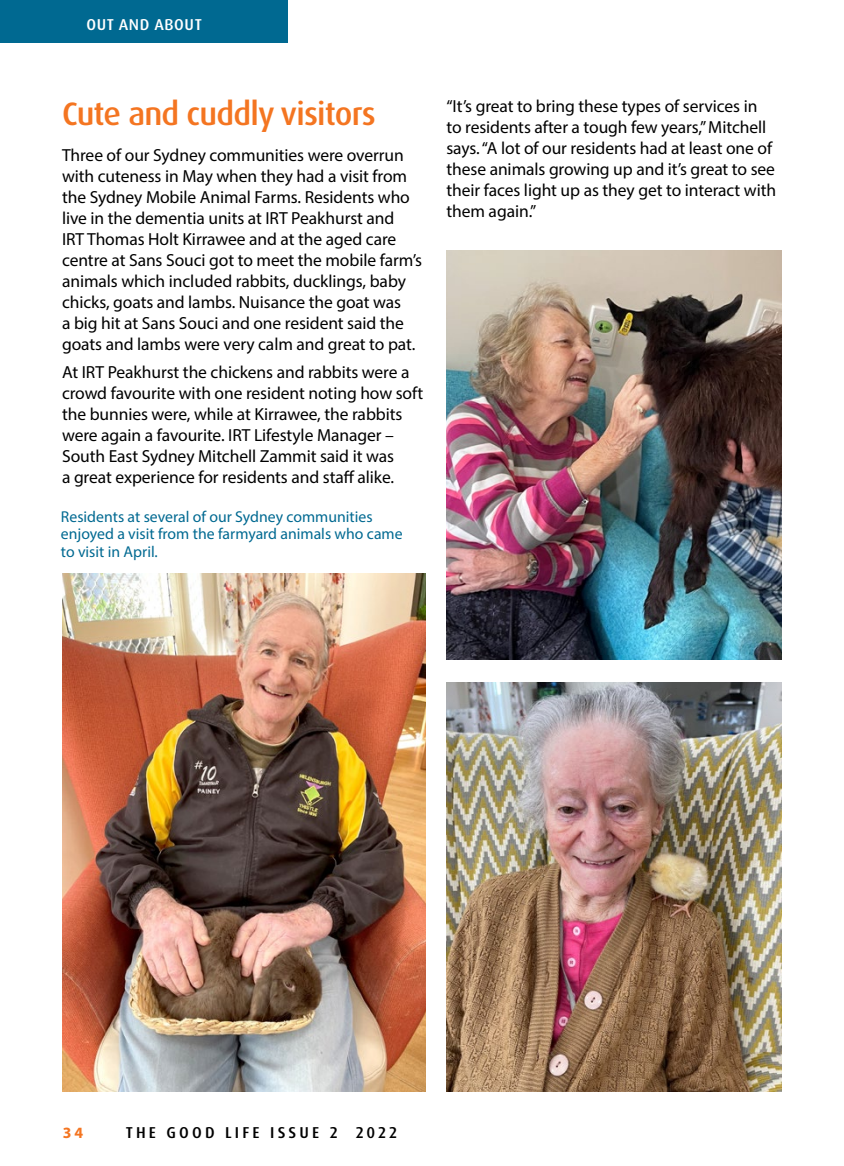
<style>
.page{position:relative;width:844px;height:1166px;background:#fff}
.page>*{position:absolute;margin:0;border:0;box-sizing:border-box;transform-origin:0 0}
.t1{font:500 32.38px "Dax OT";letter-spacing:-.025em;color:#f47521}
.t2{font:17.5px/21px "Myriad Pro";letter-spacing:-.005em;color:#000}
.t3{font:15.75px/17.5px "Myriad Pro";color:#006991}
.t4{font:500 15.75px "Dax OT";letter-spacing:.2em;color:#000}
.t5{font:500 15.75px "Dax OT";letter-spacing:.04em;color:#fff}
.t6{font:700 15.75px "Myriad Pro";color:#f47521}
</style>
<div class="page">
<div style="left:0;top:0;width:288px;height:42px;background:#006991"></div>
<img style="left:446px;top:251px;width:335px;height:408px">
<img style="left:446px;top:683px;width:335px;height:408px">
<img style="left:63px;top:573px;width:362px;height:518px">
<p class="t5" style="left:86px;top:14px;width:117px">OUT AND ABOUT</p>
<h1 class="t1" style="left:62px;top:93px;width:315px">Cute and cuddly visitors</h1>
<p class="t2" style="left:62px;top:144px;width:361px">Three of our Sydney communities were overrun with cuteness in May when they had a visit from the Sydney Mobile Animal Farms. Residents who live in the dementia units at IRT Peakhurst and<br>IRT Thomas Holt Kirrawee and at the aged care centre at Sans Souci got to meet the mobile farm’s animals which included rabbits, ducklings, baby chicks, goats and lambs. Nuisance the goat was<br>a big hit at Sans Souci and one resident said the goats and lambs were very calm and great to pat.</p>
<p class="t2" style="left:62px;top:362px;width:362px">At IRT Peakhurst the chickens and rabbits were a crowd favourite with one resident noting how soft the bunnies were, while at Kirrawee, the rabbits were again a favourite. IRT Lifestyle Manager – South East Sydney Mitchell Zammit said it was<br>a great experience for residents and staff alike.</p>
<p class="t3" style="left:61px;top:507px;width:343px">Residents at several of our Sydney communities enjoyed a visit from the farmyard animals who came to visit in April.</p>
<p class="t2" style="left:446px;top:96px;width:331px">“It’s great to bring these types of services in to residents after a tough few years,” Mitchell says. “A lot of our residents had at least one of these animals growing up and it’s great to see their faces light up as they get to interact with them again.”</p>
<p class="t6" style="left:63px;top:1122px;width:22px">34</p>
<p class="t4" style="left:126px;top:1122px;width:273px">THE GOOD LIFE ISSUE 2 2022</p>
</div>
